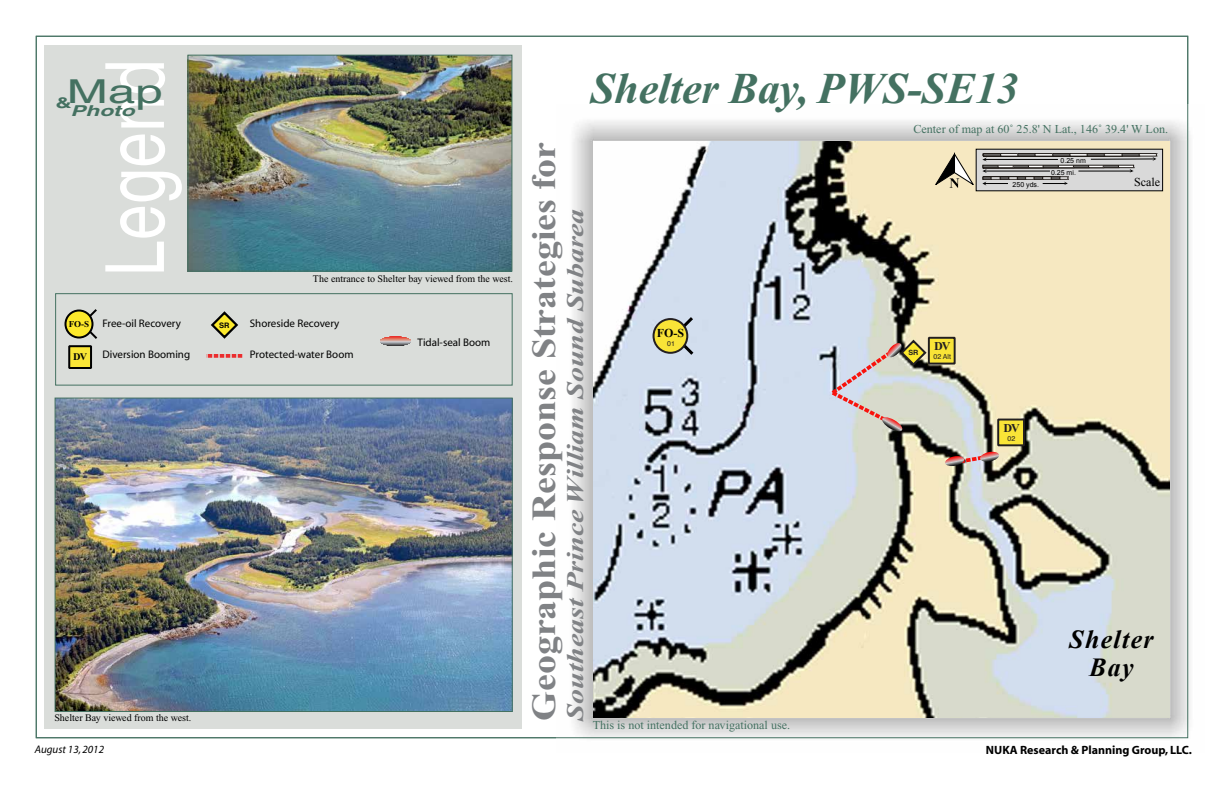
<style>
.page{position:relative;width:1224px;height:792px;background:#fff}
.page>*{position:absolute;margin:0;border:0;box-sizing:border-box;transform-origin:0 0}
.t1{font:81.6px "Helvetica";color:#fff;scale:.79 1}
.t2{font:italic 700 44px "Times New Roman";letter-spacing:-.005em;color:#447161}
.t3{font:700 34px "Times New Roman";color:#808285;scale:1.12 1}
.t4{font:33px "Helvetica";color:#447161;scale:1.5 1}
.t5{font:italic 700 26px/28px "Times New Roman";letter-spacing:.05em;color:#000;text-align:center}
.t6{font:italic 700 24px "Times New Roman";color:#808285;scale:1.25 1}
.t7{font:italic 700 15px "Helvetica";color:#447161;scale:1.5 1}
.t8{font:700 15px "Helvetica";color:#447161;scale:1.5 1}
.t9{font:12.1px "Times New Roman";color:#447161}
.t10{font:700 12px "Myriad";color:#000}
.t11{font:12px "Times New Roman";color:#000}
.t12{font:700 12px "Times New Roman";color:#000}
.t13{font:700 12px "Times New Roman";color:#231f20}
.t14{font:11px "Myriad";color:#000}
.t15{font:italic 11px "Myriad";color:#000}
.t16{font:700 10.2px "Times New Roman";color:#000}
.t17{font:10px "Times New Roman";color:#000}
.t18{font:700 9px "Times New Roman";color:#000}
.t19{font:700 7.5px "Helvetica";color:#000}
.t20{font:700 7.2px "Helvetica";color:#231f20}
.t21{font:7px/12px "Arial";color:#000}
.t22{font:7px "Helvetica";color:#231f20}
</style>
<div class="page">
<img style="left:556px;top:105px;width:634px;height:634px">
<div style="left:45px;top:45px;width:477px;height:684px;background:#daddda"></div>
<svg style="left:206px;top:354px;width:37px;height:4px"></svg>
<svg style="left:83px;top:309px;width:14px;height:30px"></svg>
<div style="left:66px;top:311px;width:26px;height:27px;background:#fce92b;border-radius:50%"></div>
<div style="left:64px;top:310px;width:30px;height:29px;border:2px solid #000;border-radius:50%"></div>
<img style="left:57px;top:400px;width:454px;height:310px">
<div style="left:55px;top:398px;width:458px;height:314px;border:1px solid #447161"></div>
<img style="left:189px;top:57px;width:321px;height:213px">
<div style="left:187px;top:55px;width:325px;height:217px;border:1px solid #447161"></div>
<hr style="left:380px;top:346px;width:31px;height:1px;background:#040404">
<img style="left:594px;top:142px;width:576px;height:576px">
<div style="left:976px;top:149px;width:187px;height:42px;background:#d9d9d9"></div>
<hr style="left:983px;top:154px;width:104px;height:2px;background:#fff">
<hr style="left:983px;top:153px;width:104px;height:1px;background:#1f1a16">
<hr style="left:983px;top:156px;width:104px;height:1px;background:#1f1a16">
<hr style="left:983px;top:154px;width:87px;height:2px;background:#71706f">
<hr style="left:983px;top:154px;width:70px;height:2px;background:#fff">
<hr style="left:983px;top:154px;width:52px;height:2px;background:#71706f">
<div style="left:983px;top:165px;width:151px;height:3px;border:1px solid #1f1a16"></div>
<hr style="left:983px;top:177px;width:60px;height:2px;background:#71706f">
<hr style="left:983px;top:177px;width:60px;height:1px;background:#1f1a16">
<hr style="left:983px;top:179px;width:60px;height:1px;background:#1f1a16">
<hr style="left:983px;top:177px;width:51px;height:2px;background:#fff">
<hr style="left:983px;top:177px;width:51px;height:1px;background:#1f1a16">
<hr style="left:983px;top:177px;width:42px;height:2px;background:#71706f">
<hr style="left:983px;top:177px;width:42px;height:1px;background:#1f1a16">
<svg style="left:1042px;top:177px;width:27px;height:8px"></svg>
<hr style="left:985px;top:171px;width:65px;height:1px;background:#000">
<hr style="left:1078px;top:171px;width:54px;height:1px;background:#000">
<hr style="left:985px;top:159px;width:73px;height:1px;background:#000">
<svg style="left:982px;top:153px;width:37px;height:33px"></svg>
<svg style="left:1087px;top:153px;width:70px;height:20px"></svg>
<svg style="left:945px;top:452px;width:55px;height:15px"></svg>
<svg style="left:674px;top:314px;width:23px;height:44px"></svg>
<div style="left:654px;top:319px;width:33px;height:34px;background:#f9e437;border-radius:50%"></div>
<div style="left:653px;top:318px;width:35px;height:36px;border:2px solid #231f20;border-radius:50%"></div>
<div style="left:998px;top:420px;width:26px;height:25px;background:#f9e437"></div>
<div style="left:997px;top:419px;width:28px;height:27px;border:2px solid #231f20"></div>
<div style="left:929px;top:338px;width:26px;height:26px;background:#f9e437"></div>
<div style="left:928px;top:337px;width:28px;height:28px;border:2px solid #231f20"></div>
<svg style="left:827px;top:338px;width:101px;height:94px;background:#c9c4be"></svg>
<svg style="left:935px;top:152px;width:38px;height:36px"></svg>
<div style="left:69px;top:346px;width:22px;height:22px;background:#fae637"></div>
<div style="left:68px;top:345px;width:24px;height:24px;border:2px solid #000"></div>
<svg style="left:211px;top:311px;width:27px;height:28px"></svg>
<h1 class="t1" style="left:88px;top:276px;width:276px;rotate:-90deg">Legend</h1>
<h3 class="t4" style="left:67px;top:72px;width:66px">Map</h3>
<h3 class="t8" style="left:56px;top:94px;width:12px">&amp;</h3>
<h3 class="t7" style="left:70px;top:101px;width:44px">Photo</h3>
<p class="t17" style="left:313px;top:273px;width:202px">The entrance to Shelter bay viewed from the west.</p>
<p class="t14" style="left:250px;top:317px;width:91px">Shoreside Recovery</p>
<p class="t14" style="left:102px;top:318px;width:80px">Free-oil Recovery</p>
<p class="t14" style="left:102px;top:349px;width:89px">Diversion Booming</p>
<p class="t18" style="left:69px;top:319px;width:22px">FO-S</p>
<p class="t19" style="left:219px;top:319px;width:12px">SR</p>
<p class="t16" style="left:73px;top:351px;width:16px">DV</p>
<p class="t14" style="left:250px;top:349px;width:105px">Protected-water Boom</p>
<p class="t14" style="left:418px;top:336px;width:74px">Tidal-seal Boom</p>
<p class="t17" style="left:54px;top:712px;width:139px">Shelter Bay viewed from the west.</p>
<h2 class="t2" style="left:590px;top:65px;width:430px">Shelter Bay, PWS-SE13</h2>
<p class="t9" style="left:913px;top:123px;width:256px">Center of map at 60˚ 25.8' N Lat., 146˚ 39.4' W Lon.</p>
<h3 class="t3" style="left:525px;top:720px;width:518px;rotate:-90deg">Geographic Response Strategies for</h3>
<h3 class="t6" style="left:562px;top:720px;width:411px;rotate:-90deg">Southeast Prince William Sound Subarea</h3>
<p class="t12" style="left:657px;top:325px;width:29px">FO-S</p>
<p class="t22" style="left:667px;top:338px;width:9px">01</p>
<p class="t9" style="left:593px;top:719px;width:199px">This is not intended for navigational use.</p>
<p class="t21" style="left:1013px;top:178px;width:28px">250 yds.</p>
<p class="t21" style="left:1051px;top:154px;width:36px;text-indent:9px">0.25 nm<br>0.25 mi.</p>
<p class="t11" style="left:1134px;top:174px;width:27px">Scale</p>
<p class="t20" style="left:908px;top:347px;width:12px">SR</p>
<p class="t13" style="left:934px;top:340px;width:18px">DV</p>
<p class="t22" style="left:933px;top:351px;width:19px">02 Alt</p>
<p class="t13" style="left:1003px;top:422px;width:18px">DV</p>
<p class="t22" style="left:1008px;top:433px;width:9px">02</p>
<h3 class="t5" style="left:1069px;top:624px;width:86px">Shelter<br>Bay</h3>
<p class="t15" style="left:35px;top:744px;width:71px">August 13, 2012</p>
<p class="t10" style="left:986px;top:744px;width:208px">NUKA Research &amp; Planning Group, LLC.</p>
</div>
